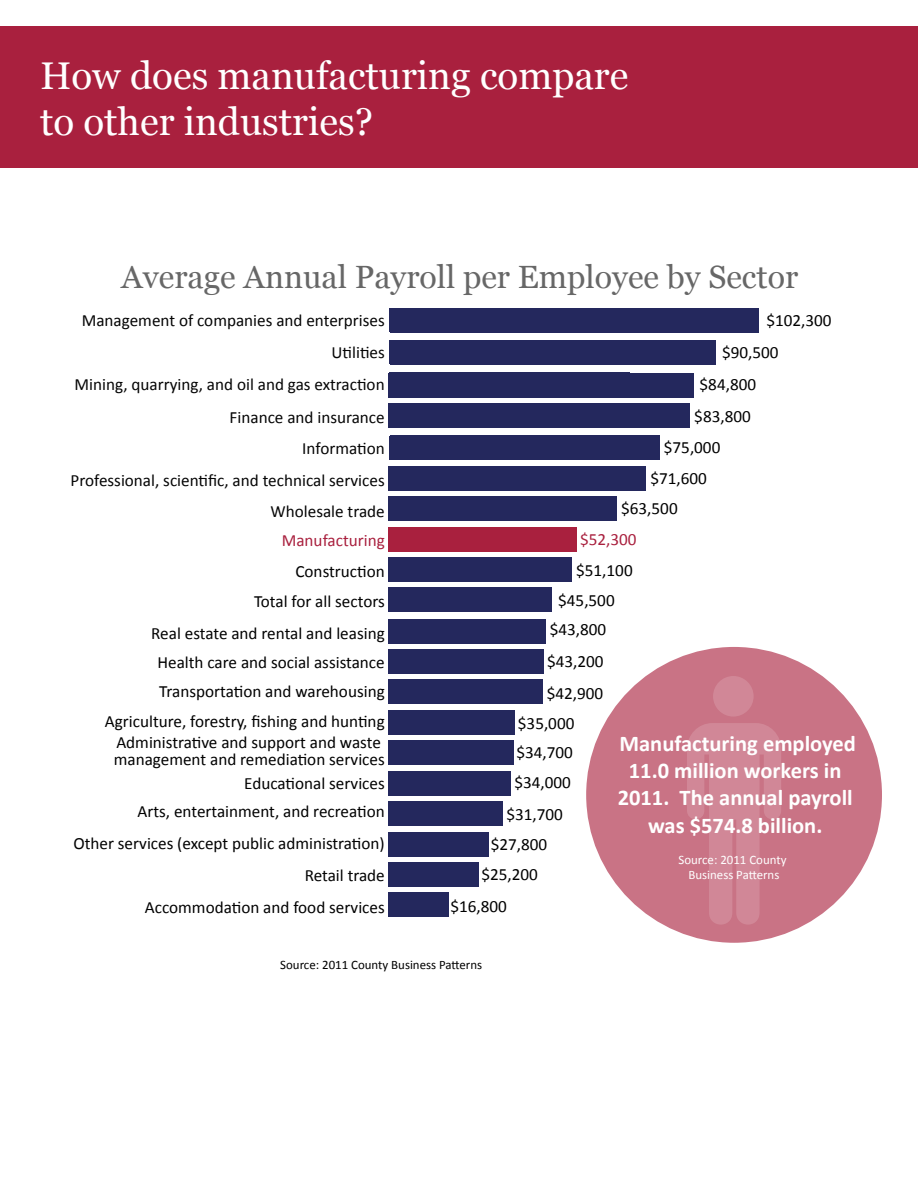
<style>
.page{position:relative;width:918px;height:1188px;background:#fff}
.page>*{position:absolute;margin:0;border:0;box-sizing:border-box;transform-origin:0 0}
.t1{font:38.55px/46.3px "Georgia";color:#fff}
.t2{font:32.1px "Georgia";color:#676767}
.t3{font:700 22.5px/27px "Calibri";color:#fff;text-align:center}
.t4{font:17.1px/16px "Calibri";color:#020202}
.t5{font:17.1px/32.5px "Calibri";color:#050505;text-align:right}
.t6{font:17.1px/29.5px "Calibri";color:#000}
.t7{font:17.1px "Calibri";color:#a9203e}
.t8{font:12.9px "Calibri";color:#000}
.t9{font:12.9px/15.5px "Calibri";color:#fff;text-align:center}
</style>
<div class="page">
<div style="left:0;top:27px;width:918px;height:141px;background:#a9203e"></div>
<div style="left:586px;top:647px;width:296px;height:296px;background:#c97385;border-radius:50%"></div>
<svg style="left:687px;top:723px;width:94px;height:202px"></svg>
<div style="left:713px;top:676px;width:41px;height:41px;background:#d18797;border-radius:50%"></div>
<div style="left:391px;top:308px;width:368px;height:24px;background:#24285d"></div>
<div style="left:390px;top:340px;width:325px;height:24px;background:#24285d"></div>
<div style="left:388px;top:373px;width:306px;height:25px;background:#24285d"></div>
<div style="left:388px;top:404px;width:302px;height:24px;background:#24285d"></div>
<div style="left:390px;top:436px;width:269px;height:24px;background:#24285d"></div>
<div style="left:388px;top:466px;width:258px;height:24px;background:#24285d"></div>
<div style="left:388px;top:497px;width:229px;height:24px;background:#24285d"></div>
<div style="left:388px;top:527px;width:188px;height:24px;background:#a9203e"></div>
<div style="left:388px;top:557px;width:184px;height:25px;background:#24285d"></div>
<div style="left:388px;top:588px;width:164px;height:24px;background:#24285d"></div>
<div style="left:388px;top:619px;width:158px;height:24px;background:#24285d"></div>
<div style="left:388px;top:649px;width:156px;height:25px;background:#24285d"></div>
<div style="left:388px;top:680px;width:154px;height:24px;background:#24285d"></div>
<div style="left:388px;top:710px;width:126px;height:25px;background:#24285d"></div>
<div style="left:388px;top:741px;width:125px;height:24px;background:#24285d"></div>
<div style="left:388px;top:771px;width:123px;height:24px;background:#24285d"></div>
<div style="left:388px;top:802px;width:114px;height:24px;background:#24285d"></div>
<div style="left:388px;top:832px;width:100px;height:24px;background:#24285d"></div>
<div style="left:388px;top:862px;width:91px;height:25px;background:#24285d"></div>
<div style="left:388px;top:893px;width:61px;height:24px;background:#24285d"></div>
<h1 class="t1" style="left:40px;top:52px;width:590px">How does manufacturing compare to other industries?</h1>
<h2 class="t2" style="left:121px;top:259px;width:678px">Average Annual Payroll per Employee by Sector</h2>
<p class="t5" style="left:82px;top:304px;width:305px">Management of companies and enterprises</p>
<p class="t6" style="left:766px;top:306px;width:67px">$102,300</p>
<p class="t6" style="left:722px;top:338px;width:58px">$90,500</p>
<p class="t6" style="left:700px;top:370px;width:58px">$84,800</p>
<p class="t6" style="left:694px;top:402px;width:58px">$83,800</p>
<p class="t6" style="left:664px;top:432px;width:58px">$75,000</p>
<p class="t6" style="left:650px;top:464px;width:58px">$71,600</p>
<p class="t6" style="left:621px;top:493px;width:58px">$63,500</p>
<p class="t7" style="left:580px;top:529px;width:58px">$52,300</p>
<p class="t6" style="left:576px;top:555px;width:58px">$51,100</p>
<p class="t6" style="left:558px;top:586px;width:58px">$45,500</p>
<p class="t6" style="left:550px;top:615px;width:58px">$43,800</p>
<p class="t6" style="left:547px;top:646px;width:58px;line-height:31.8px">$43,200 $42,900</p>
<p class="t6" style="left:514px;top:708px;width:61px;text-align:justify">$35,000 $34,700 $34,000</p>
<p class="t6" style="left:506px;top:799px;width:58px">$31,700</p>
<p class="t6" style="left:491px;top:830px;width:58px">$27,800</p>
<p class="t6" style="left:481px;top:860px;width:58px">$25,200</p>
<p class="t6" style="left:451px;top:891px;width:58px">$16,800</p>
<p class="t5" style="left:332px;top:336px;width:55px">Utilities</p>
<p class="t5" style="left:75px;top:368px;width:312px">Mining, quarrying, and oil and gas extraction<br>Finance and insurance</p>
<p class="t5" style="left:302px;top:432px;width:84px">Information</p>
<p class="t5" style="left:71px;top:464px;width:316px">Professional, scientific, and technical services</p>
<p class="t5" style="left:271px;top:496px;width:116px">Wholesale trade</p>
<p class="t7" style="left:282px;top:530px;width:105px">Manufacturing</p>
<p class="t4" style="left:295px;top:563px;width:91px">Construction</p>
<p class="t4" style="left:254px;top:594px;width:132px">Total for all sectors</p>
<p class="t4" style="left:151px;top:625px;width:235px">Real estate and rental and leasing</p>
<p class="t4" style="left:158px;top:654px;width:229px">Health care and social assistance</p>
<p class="t4" style="left:159px;top:683px;width:227px">Transportation and warehousing</p>
<p class="t4" style="left:105px;top:713px;width:281px">Agriculture, forestry, fishing and hunting</p>
<h3 class="t3" style="left:618px;top:730px;width:240px">Manufacturing employed<br>11.0 million workers in<br>2011. The annual payroll was $574.8 billion.</h3>
<p class="t9" style="left:678px;top:852px;width:110px">Source: 2011 County<br>Business Patterns</p>
<p class="t4" style="left:114px;top:735px;width:273px">Administrative and support and waste management and remediation services</p>
<p class="t4" style="left:244px;top:775px;width:142px">Educational services</p>
<p class="t4" style="left:138px;top:804px;width:249px">Arts, entertainment, and recreation</p>
<p class="t4" style="left:73px;top:836px;width:313px">Other services (except public administration)</p>
<p class="t4" style="left:305px;top:868px;width:82px">Retail trade</p>
<p class="t4" style="left:145px;top:900px;width:241px">Accommodation and food services</p>
<p class="t8" style="left:280px;top:956px;width:203px">Source: 2011 County Business Patterns</p>
</div>
